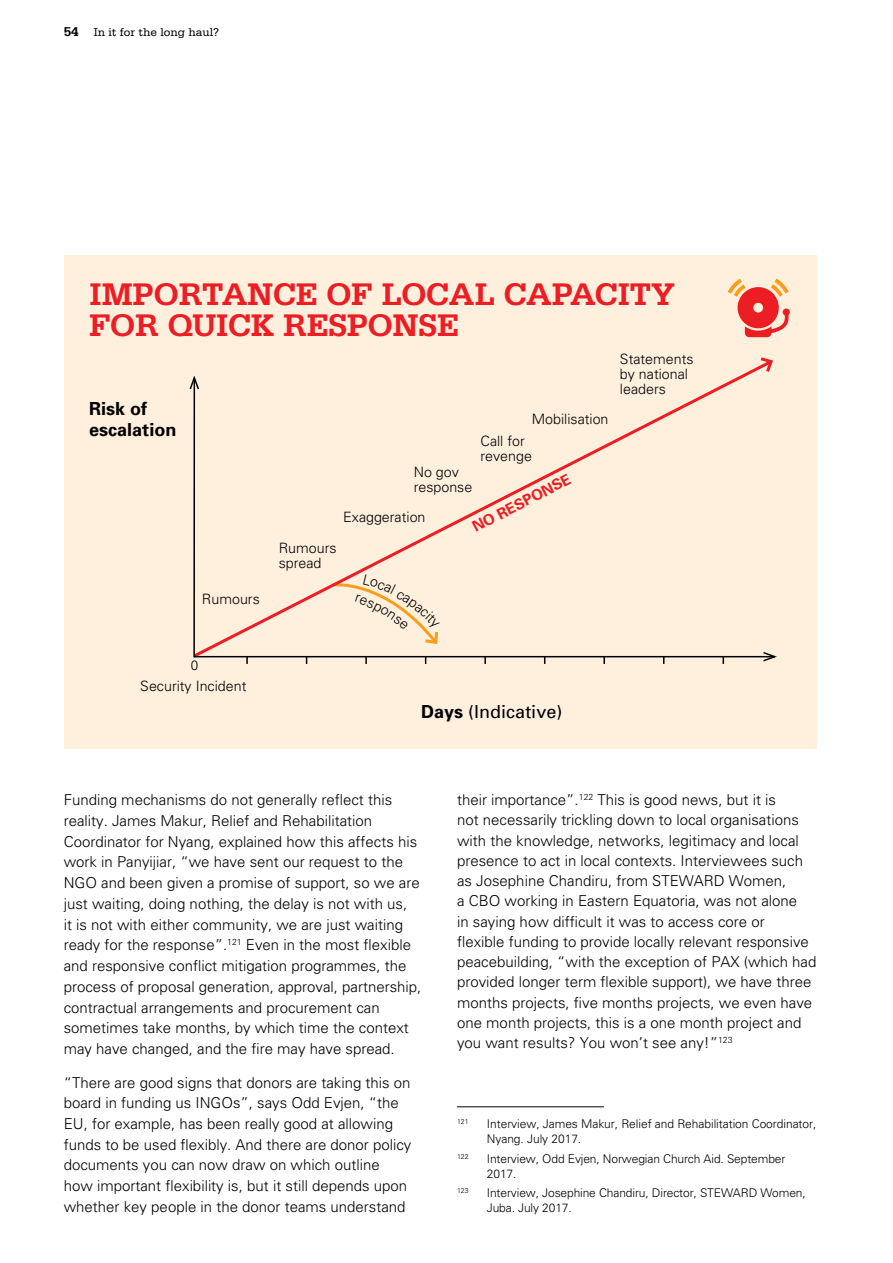
<style>
.page{position:relative;width:893px;height:1263px;background:#fff}
.page>*{position:absolute;margin:0;border:0;box-sizing:border-box;transform-origin:0 0}
.Normal1{font:700 33px/31.5px "Serifa";letter-spacing:-.02em;color:#ed1d24}
.t1{font:18px "Univers";color:#000}
.t2{font:700 18px/21.6px "Univers";color:#000}
.Normal1-2{font:300 15px/20.7px "Univers";color:#000}
.t3{font:700 15px "Univers";color:#ed1d24}
.t4{font:300 14.25px/15px "Univers";color:#000}
.t5{font:300 13.5px "Univers";color:#000}
.Normal1-3{font:300 12px/15px "Univers";letter-spacing:-.01em;color:#000}
.t6{font:12px "Serifa";color:#000}
.Normal1-4{font:300 7.05px "Univers";letter-spacing:-.01em;color:#000}
.s1{font-weight:700;font-size:13.5px}
.s2{font-weight:700}
</style>
<div class="page">
<hr style="left:457px;top:1106px;width:147px;height:1px;background:#000">
<div style="left:64px;top:255px;width:752px;height:493px;background:#fff0de"></div>
<svg style="left:728px;top:279px;width:62px;height:58px"></svg>
<svg style="left:193px;top:367px;width:569px;height:293px"></svg>
<svg style="left:757px;top:357px;width:16px;height:18px"></svg>
<hr style="left:193px;top:378px;width:2px;height:279px;background:#000">
<svg style="left:189px;top:373px;width:11px;height:18px"></svg>
<hr style="left:194px;top:656px;width:581px;height:1px;background:#000">
<svg style="left:762px;top:652px;width:15px;height:10px"></svg>
<svg style="left:330px;top:574px;width:110px;height:73px"></svg>
<p class="t6" style="left:64px;top:25px;width:157px"><span class="s1">54</span> In it for the long haul?</p>
<p class="Normal1" style="left:89px;top:278px;width:587px">IMPORTANCE OF LOCAL CAPACITY<br>FOR QUICK RESPONSE</p>
<p class="t2" style="left:89px;top:397px;width:89px">Risk of escalation</p>
<p class="t4" style="left:202px;top:591px;width:59px">Rumours</p>
<p class="t4" style="left:279px;top:540px;width:59px">Rumours spread</p>
<p class="t4" style="left:532px;top:411px;width:78px">Mobilisation</p>
<p class="t4" style="left:480px;top:433px;width:53px">Call for revenge</p>
<p class="t4" style="left:414px;top:464px;width:60px">No gov response</p>
<p class="t4" style="left:343px;top:509px;width:84px">Exaggeration</p>
<p class="t3" style="left:469px;top:518px;width:110px;rotate:-27deg">NO RESPONSE</p>
<p class="t4" style="left:620px;top:351px;width:75px">Statements by national leaders</p>
<p class="t5" style="left:191px;top:657px;width:9px">0</p>
<p class="t4" style="left:140px;top:678px;width:108px">Security Incident</p>
<p class="t1" style="left:421px;top:701px;width:143px"><span class="s2">Days</span> (Indicative)</p>
<p class="Normal1-2" style="left:64px;top:789px;width:359px">Funding mechanisms do not generally reflect this reality. James Makur, Relief and Rehabilitation Coordinator for Nyang, explained how this affects his work in Panyijiar, “we have sent our request to the NGO and been given a promise of support, so we are just waiting, doing nothing, the delay is not with us,<br>it is not with either community, we are just waiting ready for the response”.<sup>121</sup> Even in the most flexible and responsive conflict mitigation programmes, the process of proposal generation, approval, partnership, contractual arrangements and procurement can sometimes take months, by which time the context may have changed, and the fire may have spread.</p>
<p class="Normal1-2" style="left:64px;top:1071px;width:349px">“There are good signs that donors are taking this on board in funding us INGOs”, says Odd Evjen, “the EU, for example, has been really good at allowing funds to be used flexibly. And there are donor policy documents you can now draw on which outline how important flexibility is, but it still depends upon whether key people in the donor teams understand</p>
<p class="Normal1-2" style="left:457px;top:789px;width:361px;line-height:20.2px">their importance”.<sup>122</sup> This is good news, but it is<br>not necessarily trickling down to local organisations with the knowledge, networks, legitimacy and local presence to act in local contexts. Interviewees such as Josephine Chandiru, from STEWARD Women,<br>a CBO working in Eastern Equatoria, was not alone<br>in saying how difficult it was to access core or<br>flexible funding to provide locally relevant responsive peacebuilding, “with the exception of PAX (which had provided longer term flexible support), we have three months projects, five months projects, we even have one month projects, this is a one month project and you want results? You won’t see any!”<sup>123</sup></p>
<p class="Normal1-4" style="left:457px;top:1118px;width:13px">121</p>
<p class="Normal1-3" style="left:487px;top:1116px;width:331px">Interview, James Makur, Relief and Rehabilitation Coordinator,<br>Nyang. July 2017.</p>
<p class="Normal1-4" style="left:457px;top:1152px;width:13px">122</p>
<p class="Normal1-3" style="left:487px;top:1150px;width:300px">Interview, Odd Evjen, Norwegian Church Aid. September<br>2017.</p>
<p class="Normal1-4" style="left:457px;top:1186px;width:13px">123</p>
<p class="Normal1-3" style="left:487px;top:1185px;width:320px">Interview, Josephine Chandiru, Director, STEWARD Women,<br>Juba. July 2017.</p>
</div>
